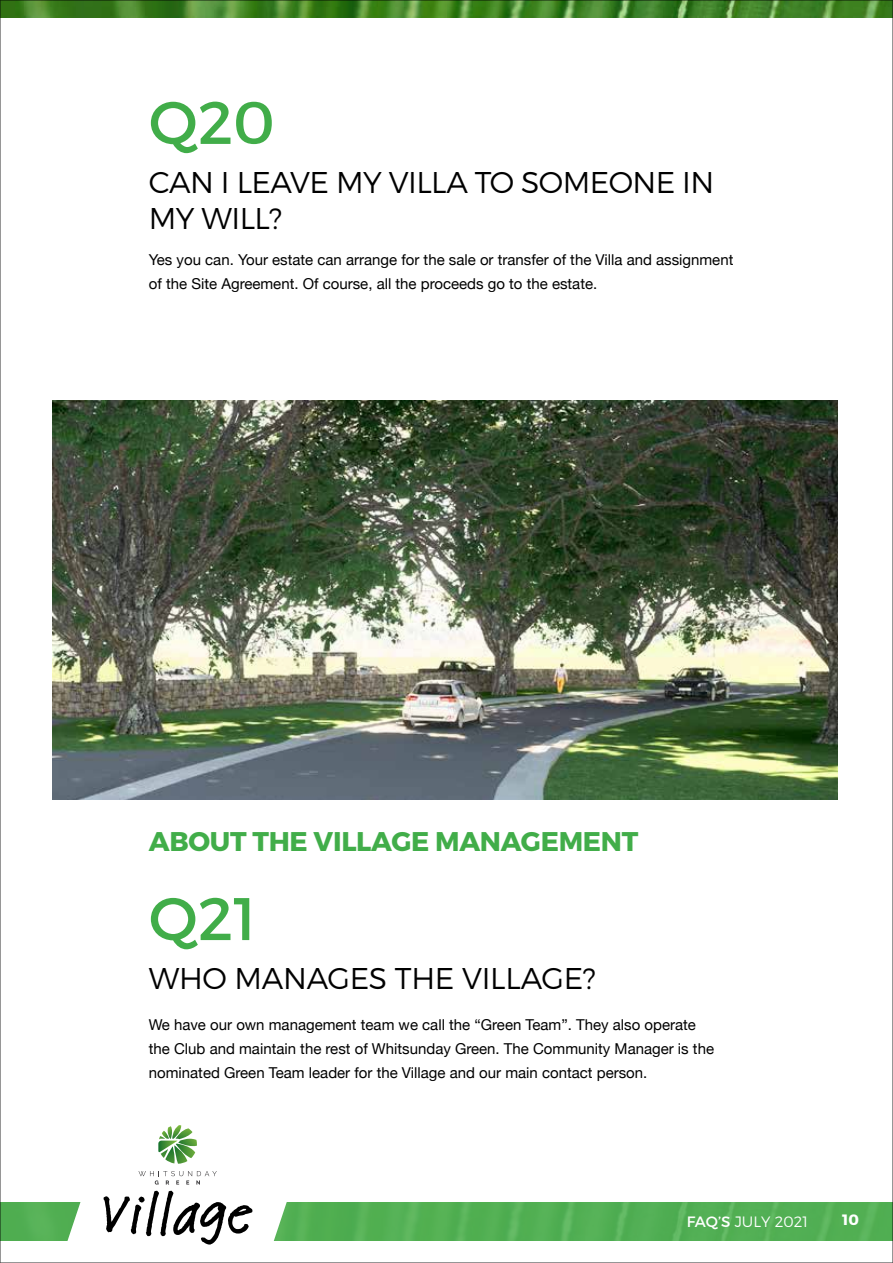
<style>
.page{position:relative;width:893px;height:1263px;background:#fff}
.page>*{position:absolute;margin:0;border:0;box-sizing:border-box;transform-origin:0 0}
.t1{font:60px "Montserrat";color:#41ad49}
.t2{font:300 30px/36px "Montserrat";letter-spacing:-.02em;color:#000}
.t3{font:700 27px "Montserrat";letter-spacing:-.01em;color:#41ad49}
.t4{font:15px/24px "Helvetica Neue";color:#000}
.t5{font:300 15px "Montserrat";color:#fff}
.t6{font:700 15px "Montserrat";color:#fff}
.s1{font-weight:400}
</style>
<div class="page">
<div style="left:0;top:1202px;width:893px;height:39px;background:#52af54"></div>
<svg style="left:2px;top:2px;width:889px;height:15px;background:#448529"></svg>
<svg style="left:67px;top:1184px;width:220px;height:61px;fill:#fff"></svg>
<svg style="left:104px;top:1191px;width:148px;height:53px"></svg>
<svg style="left:158px;top:1125px;width:39px;height:39px"></svg>
<svg style="left:138px;top:1171px;width:79px;height:13px"></svg>
<img style="left:53px;top:400px;width:785px;height:400px">
<h1 class="t1" style="left:149px;top:86px;width:127px">Q20</h1>
<h2 class="t2" style="left:149px;top:163px;width:567px">CAN I LEAVE MY VILLA TO SOMEONE IN<br>MY WILL?</h2>
<p class="t4" style="left:149px;top:249px;width:586px">Yes you can. Your estate can arrange for the sale or transfer of the Villa and assignment of the Site Agreement. Of course, all the proceeds go to the estate.</p>
<h3 class="t3" style="left:149px;top:825px;width:453px">ABOUT THE VI LLAGE MANAGE MENT</h3>
<h1 class="t1" style="left:149px;top:882px;width:109px">Q21</h1>
<h2 class="t2" style="left:149px;top:959px;width:448px">WHO MANAGES THE VILLAGE?</h2>
<p class="t4" style="left:149px;top:1013px;width:567px">We have our own management team we call the “Green Team”. They also operate the Club and maintain the rest of Whitsunday Green. The Community Manager is the nominated Green Team leader for the Village and our main contact person.</p>
<p class="t5" style="left:687px;top:1212px;width:123px"><span class="s1">FAQ’s</span> JULY 2021</p>
<p class="t6" style="left:842px;top:1210px;width:18px">10</p>
</div>
